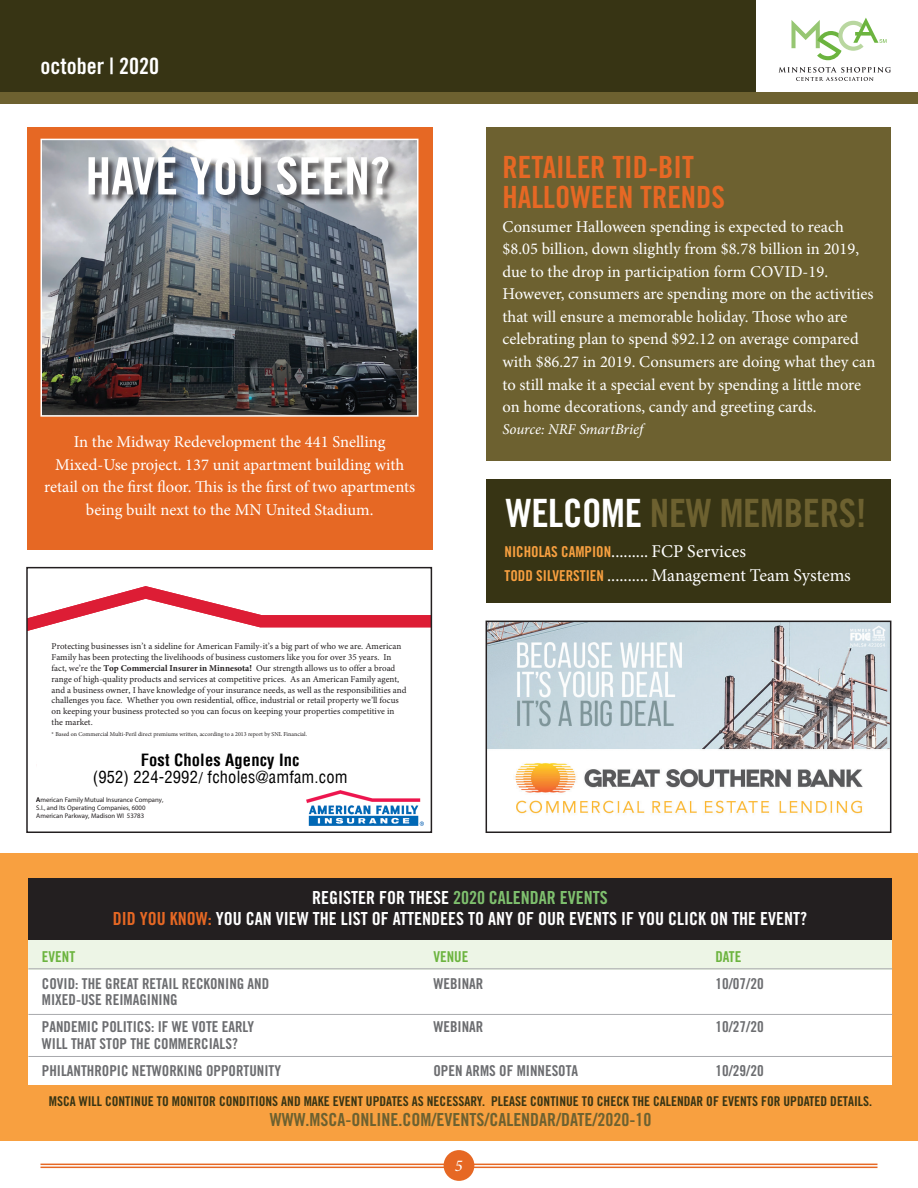
<style>
.page{position:relative;width:918px;height:1188px;background:#fff}
.page>*{position:absolute;margin:0;border:0;box-sizing:border-box;transform-origin:0 0}
.t1{font:51.6px "Trade Gothic Bold Cond Twenty";color:#fff}
.t2{font:39px "Trade Gothic Bold Cond Twenty";letter-spacing:-.01em;color:#6d6130}
.t3{font:30.6px/30px "Trade Gothic Bold Cond Twenty";color:#e66824}
.t4{font:22.5px "Trade Gothic Bold Cond Twenty";color:#fff}
.t5{font:18px/21.6px "Trade Gothic LT Std Bd Cn 20";color:#fff;text-align:center}
.t6{font:18px/24px "Minion Pro";color:#fff}
.t7{font:18px "Trade Gothic LT Std Bd Cn 20";color:#6d6130}
.t8{font:16.5px/22.5px "Minion Pro";color:#fff}
.t9{font:condensed 16.5px/17.2px "Helvetica LT";letter-spacing:.01em;color:#000;text-align:center}
.t10{font:italic 16.5px "Minion Pro";color:#fff}
.t11{font:15px/27px "Trade Gothic LT Std Bd Cn 20";color:#6c6d70}
.t12{font:italic 15px "Minion Pro";letter-spacing:-.005em;color:#fff}
.t13{font:15px "Trade Gothic LT Std Bd Cn 20";color:#6cb43f}
.t14{font:13.5px "Trade Gothic LT Std Bd Cn 20";color:#373414}
.t15{font:9px/10.8px "Minion Pro";color:#231f20}
.t16{font:6.75px/7.8px "Myriad Pro";color:#231f20}
.t17{font:6px "Minion Pro";color:#231f20}
.s1{color:#fff}
.s2{font-family:"Trade Gothic Bold Cond Twenty";font-size:15px;color:#f8a040}
.s3{font-weight:700}
.s4{font-family:"Minion Pro";font-stretch:normal}
.s5{color:#7fc06e}
.s6{color:#e66824}
</style>
<div class="page">
<svg style="left:779px;top:67px;width:112px;height:14px"></svg>
<svg style="left:791px;top:18px;width:95px;height:42px"></svg>
<div style="left:0;top:0;width:756px;height:94px;background:#373414"></div>
<div style="left:0;top:92px;width:918px;height:12px;background:#6d6130"></div>
<hr style="left:40px;top:1164px;width:838px;height:1px;background:#e66824">
<hr style="left:40px;top:1167px;width:838px;height:1px;background:#e66824">
<div style="left:444px;top:1150px;width:30px;height:31px;background:#e66824;border-radius:50%"></div>
<div style="left:0;top:853px;width:918px;height:288px;background:#f8a040"></div>
<div style="left:28px;top:879px;width:864px;height:205px;background:#fff"></div>
<div style="left:28px;top:940px;width:864px;height:29px;background:#edf5e6"></div>
<div style="left:28px;top:879px;width:864px;height:61px;background:#231f20"></div>
<hr style="left:28px;top:968px;width:864px;height:1px;background:#a8a9ad">
<hr style="left:28px;top:1056px;width:864px;height:1px;background:#a8a9ad">
<hr style="left:28px;top:1014px;width:864px;height:1px;background:#a8a9ad">
<div style="left:27px;top:127px;width:406px;height:423px;background:#e66824"></div>
<img style="left:43px;top:142px;width:372px;height:272px">
<div style="left:40px;top:139px;width:378px;height:278px;border:2px solid #fff"></div>
<div style="left:89px;top:157px;width:309px;height:48px;background:#231f20;opacity:.75"></div>
<div style="left:486px;top:127px;width:405px;height:333px;background:#6d6130"></div>
<div style="left:486px;top:480px;width:405px;height:123px;background:#373414"></div>
<svg style="left:29px;top:586px;width:400px;height:240px"></svg>
<div style="left:26px;top:567px;width:406px;height:266px;border:2px solid #231f20"></div>
<img style="left:489px;top:624px;width:399px;height:190px">
<div style="left:486px;top:621px;width:405px;height:212px;border:2px solid #231f20"></div>
<h3 class="t4" style="left:40px;top:52px;width:120px">october | 2020</h3>
<h1 class="t1" style="left:85px;top:145px;width:306px">HAVE YOU SEEN?</h1>
<h3 class="t3" style="left:502px;top:152px;width:224px">RETAILER TID-BIT<br>HALLOWEEN TRENDS</h3>
<p class="t8" style="left:502px;top:216px;width:374px">Consumer Halloween spending is expected to reach $8.05 billion, down slightly from $8.78 billion in 2019, due to the drop in participation form COVID-19.<br>However, consumers are spending more on the activities that will ensure a memorable holiday. Those who are celebrating plan to spend $92.12 on average compared with $86.27 in 2019. Consumers are doing what they can to still make it a special event by spending a little more on home decorations, candy and greeting cards.</p>
<h3 class="t12" style="left:503px;top:419px;width:142px">Source: NRF SmartBrief</h3>
<h3 class="t8" style="left:44px;top:431px;width:372px;text-align:center">In the Midway Redevelopment the 441 Snelling Mixed-Use project. 137 unit apartment building with retail on the first floor. This is the first of two apartments being built next to the MN United Stadium.</h3>
<h2 class="t2" style="left:506px;top:489px;width:362px"><span class="s1">WELCOME</span> NEW MEMBERS!</h2>
<h3 class="t6" style="left:505px;top:539px;width:348px"><span class="s2">NICHOLAS CAMPION</span>......... FCP Services<br><span class="s2">TODD SILVERSTIEN</span> .......... Management Team Systems</h3>
<p class="t15" style="left:52px;top:641px;width:356px">Protecting businesses isn’t a sideline for American Family-it’s a big part of who we are. American Family has been protecting the livelihoods of business customers like you for over 35 years. In fact, we’re the <span class="s3">Top Commercial Insurer in Minnesota!</span> Our strength allows us to offer a broad range of high-quality products and services at competitive prices. As an American Family agent, and a business owner, I have knowledge of your insurance needs, as well as the responsibilities and challenges you face. Whether you own residential, office, industrial or retail property we’ll focus on keeping your business protected so you can focus on keeping your properties competitive in the market.</p>
<p class="t17" style="left:52px;top:730px;width:257px">* Based on Commercial Multi-Peril direct premiums written, according to a 2013 report by SNL Financial.</p>
<h3 class="t9" style="left:93px;top:751px;width:256px"><span class="s3">Fost Choles Agency Inc<br></span>(952) 224-2992<span class="s4">/</span> fcholes@amfam.com</h3>
<p class="t16" style="left:36px;top:796px;width:129px">American Family Mutual Insurance Company,<br>S.I., and Its Operating Companies, 6000<br>American Parkway, Madison WI 53783</p>
<h3 class="t5" style="left:113px;top:886px;width:696px">REGISTER FOR THESE <span class="s5">2020 CALENDAR EVENTS<br></span><span class="s6">DID YOU KNOW:</span> YOU CAN VIEW THE LIST OF ATTENDEES TO ANY OF OUR EVENTS IF YOU CLICK ON THE EVENT?</h3>
<h3 class="t13" style="left:42px;top:947px;width:35px">EVENT</h3>
<h3 class="t13" style="left:433px;top:947px;width:36px">VENUE</h3>
<h3 class="t13" style="left:715px;top:947px;width:28px">DATE</h3>
<h3 class="t11" style="left:42px;top:970px;width:229px">COVID: THE GREAT RETAIL RECKONING AND</h3>
<h3 class="t11" style="left:433px;top:970px;width:51px">WEBINAR</h3>
<h3 class="t11" style="left:715px;top:970px;width:50px">10/07/20</h3>
<h3 class="t11" style="left:42px;top:986px;width:214px">MIXED-USE REIMAGINING<br>PANDEMIC POLITICS: IF WE VOTE EARLY</h3>
<h3 class="t11" style="left:433px;top:1013px;width:51px">WEBINAR</h3>
<h3 class="t11" style="left:715px;top:1013px;width:50px">10/27/20</h3>
<h3 class="t11" style="left:42px;top:1030px;width:241px">WILL THAT STOP THE COMMERCIALS?<br>PHILANTHROPIC NETWORKING OPPORTUNITY</h3>
<h3 class="t11" style="left:433px;top:1057px;width:146px">OPEN ARMS OF MINNESOTA</h3>
<h3 class="t11" style="left:715px;top:1057px;width:50px">10/29/20</h3>
<h3 class="t7" style="left:270px;top:1109px;width:383px">WWW.MSCA-ONLINE.COM/EVENTS/CALENDAR/DATE/2020-10</h3>
<h3 class="t14" style="left:49px;top:1093px;width:825px">MSCA WILL CONTINUE TO MONITOR CONDITIONS AND MAKE EVENT UPDATES AS NECESSARY. PLEASE CONTINUE TO CHECK THE CALENDAR OF EVENTS FOR UPDATED DETAILS.</h3>
<h3 class="t10" style="left:455px;top:1154px;width:9px">5</h3>
</div>
